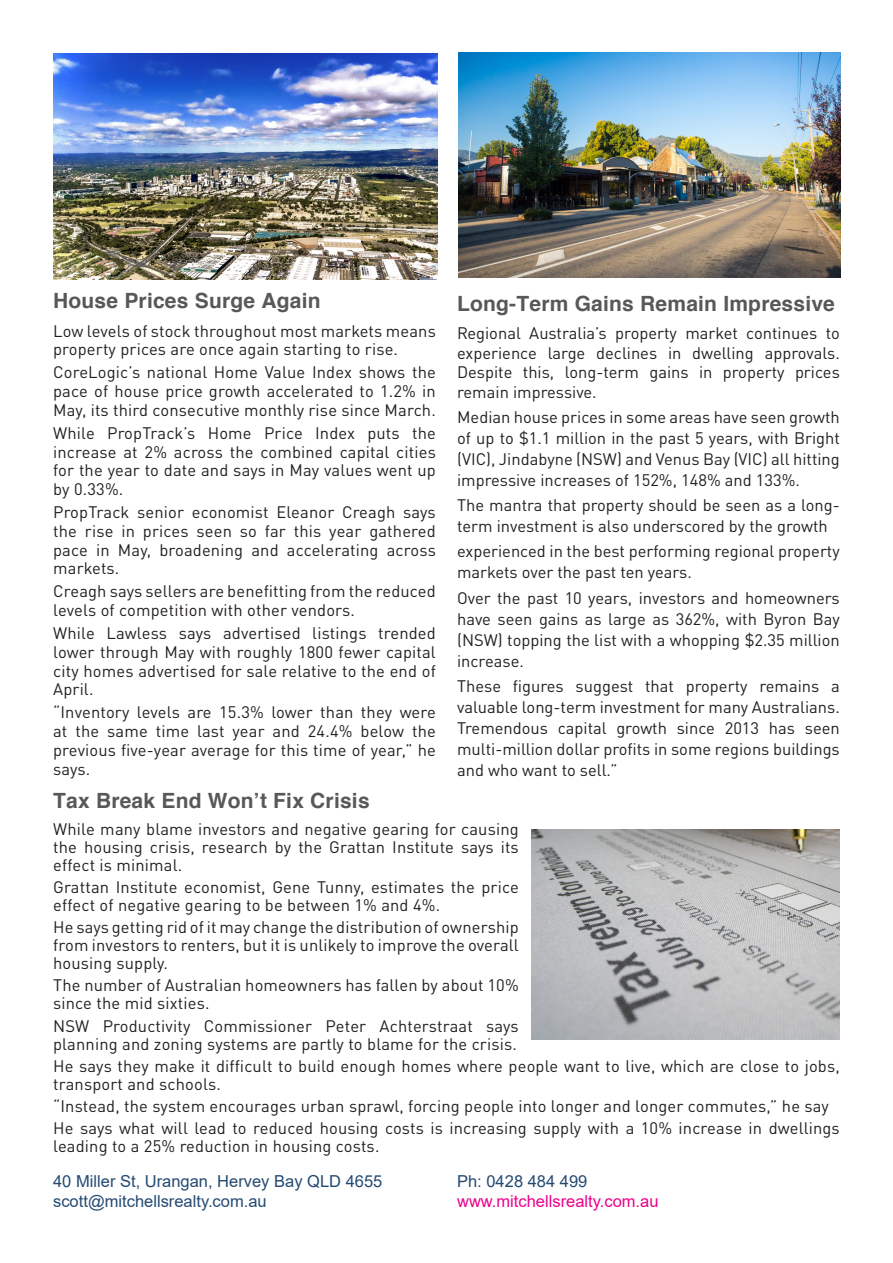
<style>
.page{position:relative;width:893px;height:1263px;background:#fff}
.page>*{position:absolute;margin:0;border:0;box-sizing:border-box;transform-origin:0 0}
.small_sub_header{font:700 21px "Helvetica";letter-spacing:.01em;color:#57585a}
.Body_Copy{font:16.5px/18.8px "DIN Pro";letter-spacing:.01em;color:#231f20;text-align:justify}
.reaching_out_contact{font:16.5px "Arial";color:#254a72}
.reaching_out_contact-2{font:16.5px "Arial";color:#ed008c}
</style>
<div class="page">
<img style="left:531px;top:829px;width:309px;height:210px">
<img style="left:53px;top:53px;width:385px;height:226px">
<img style="left:458px;top:52px;width:383px;height:226px">
<p class="small_sub_header" style="left:53px;top:287px;width:269px">House Prices Surge Again</p>
<p class="Body_Copy" style="left:53px;top:320px;width:384px">Low levels of stock throughout most markets means property prices are once again starting to rise.</p>
<p class="Body_Copy" style="left:53px;top:361px;width:384px">CoreLogic’s national Home Value Index shows the pace of house price growth accelerated to 1.2% in May, its third consecutive monthly rise since March.</p>
<p class="Body_Copy" style="left:53px;top:422px;width:384px">While PropTrack’s Home Price Index puts the increase at 2% across the combined capital cities for the year to date and says in May values went up by 0.33%.</p>
<p class="Body_Copy" style="left:53px;top:501px;width:384px">PropTrack senior economist Eleanor Creagh says the rise in prices seen so far this year gathered pace in May, broadening and accelerating across markets.</p>
<p class="Body_Copy" style="left:53px;top:580px;width:384px">Creagh says sellers are benefitting from the reduced levels of competition with other vendors.</p>
<p class="Body_Copy" style="left:53px;top:622px;width:384px">While Lawless says advertised listings trended lower through May with roughly 1800 fewer capital city homes advertised for sale relative to the end of April.</p>
<p class="Body_Copy" style="left:53px;top:701px;width:384px">“Inventory levels are 15.3% lower than they were at the same time last year and 24.4% below the previous five-year average for this time of year,” he says.</p>
<p class="small_sub_header" style="left:53px;top:787px;width:318px">Tax Break End Won’t Fix Crisis</p>
<p class="Body_Copy" style="left:53px;top:818px;width:467px;line-height:18px">While many blame investors and negative gearing for causing the housing crisis, research by the Grattan Institute says its effect is minimal.</p>
<p class="Body_Copy" style="left:53px;top:876px;width:467px;line-height:18px">Grattan Institute economist, Gene Tunny, estimates the price effect of negative gearing to be between 1% and 4%.</p>
<p class="Body_Copy" style="left:53px;top:916px;width:467px;line-height:18px">He says getting rid of it may change the distribution of ownership from investors to renters, but it is unlikely to improve the overall housing supply.</p>
<p class="Body_Copy" style="left:53px;top:975px;width:467px;line-height:18px">The number of Australian homeowners has fallen by about 10% since the mid sixties.</p>
<p class="Body_Copy" style="left:53px;top:1015px;width:467px;line-height:18px">NSW Productivity Commissioner Peter Achterstraat says planning and zoning systems are partly to blame for the crisis.</p>
<p class="Body_Copy" style="left:53px;top:1055px;width:788px;line-height:18px">He says they make it difficult to build enough homes where people want to live, which are close to jobs, transport and schools.</p>
<p class="Body_Copy" style="left:53px;top:1095px;width:777px">“Instead, the system encourages urban sprawl, forcing people into longer and longer commutes,” he say</p>
<p class="Body_Copy" style="left:53px;top:1118px;width:788px;line-height:18px">He says what will lead to reduced housing costs is increasing supply with a 10% increase in dwellings leading to a 25% reduction in housing costs.</p>
<p class="small_sub_header" style="left:457px;top:290px;width:379px">Long-Term Gains Remain Impressive</p>
<p class="Body_Copy" style="left:457px;top:322px;width:384px;line-height:19.5px">Regional Australia’s property market continues to experience large declines in dwelling approvals.<br>Despite this, long-term gains in property prices remain impressive.</p>
<p class="Body_Copy" style="left:457px;top:405px;width:384px;line-height:21px">Median house prices in some areas have seen growth of up to $1.1 million in the past 5 years, with Bright (VIC), Jindabyne (NSW) and Venus Bay (VIC) all hitting impressive increases of 152%, 148% and 133%.</p>
<p class="Body_Copy" style="left:457px;top:493px;width:384px;line-height:21px">The mantra that property should be seen as a long&shy;term investment is also underscored by the growth</p>
<p class="Body_Copy" style="left:457px;top:539px;width:384px;line-height:21px">experienced in the best performing regional property markets over the past ten years.</p>
<p class="Body_Copy" style="left:457px;top:585px;width:384px;line-height:21px">Over the past 10 years, investors and homeowners have seen gains as large as 362%, with Byron Bay (NSW) topping the list with a whopping $2.35 million increase.</p>
<p class="Body_Copy" style="left:457px;top:674px;width:384px;line-height:21px">These figures suggest that property remains a valuable long-term investment for many Australians.<br>Tremendous capital growth since 2013 has seen multi-million dollar profits in some regions buildings and who want to sell.”</p>
<p class="reaching_out_contact" style="left:53px;top:1170px;width:331px">40 Miller St, Urangan, Hervey Bay QLD 4655</p>
<p class="reaching_out_contact" style="left:53px;top:1190px;width:215px">scott@mitchellsrealty.com.au</p>
<p class="reaching_out_contact" style="left:457px;top:1170px;width:132px">Ph: 0428 484 499</p>
<p class="reaching_out_contact-2" style="left:457px;top:1190px;width:203px">www.mitchellsrealty.com.au</p>
</div>
